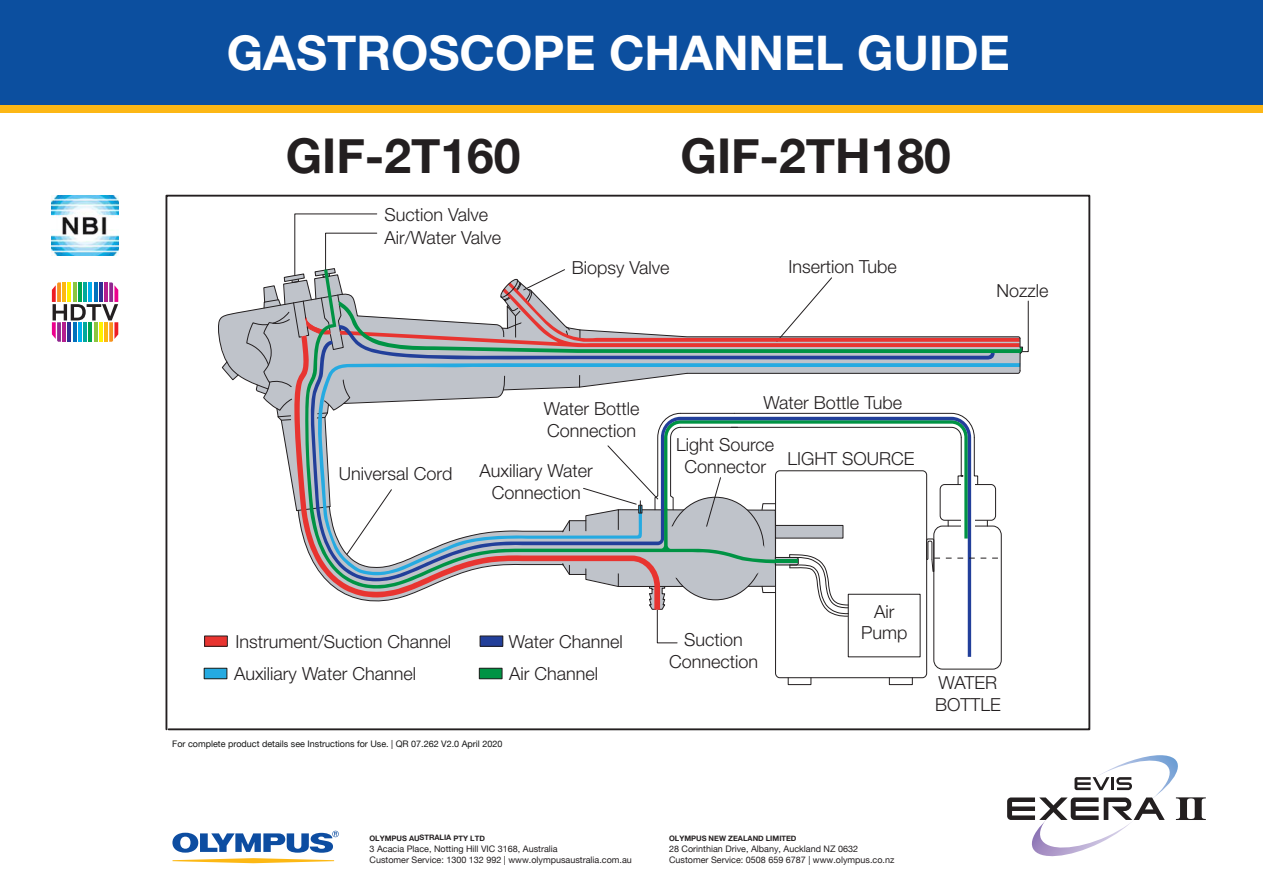
<style>
.page{position:relative;width:1263px;height:893px;background:#fff}
.page>*{position:absolute;margin:0;border:0;box-sizing:border-box;transform-origin:0 0}
.t1{font:700 48px "Helvetica Neue LT Std";color:#fff}
.t2{font:700 48px "Helvetica Neue";color:#231f20}
.t3{font:300 18px/21.6px "Helvetica Neue LT Std";color:#231f20;text-align:center}
.t4{font:9px/10.8px "Helvetica Neue";color:#231f20}
.t5{font:9px "Helvetica Neue";color:#151616}
.t6{font:700 7.5px "Helvetica Neue";color:#231f20}
</style>
<div class="page">
<div style="left:0;top:104px;width:1263px;height:9px;background:#fcb716"></div>
<div style="left:0;top:0;width:1263px;height:104px;background:#0c4f9f"></div>
<svg style="left:1007px;top:755px;width:199px;height:102px"></svg>
<img style="left:51px;top:195px;width:68px;height:61px">
<svg style="left:52px;top:282px;width:66px;height:60px"></svg>
<svg style="left:165px;top:194px;width:926px;height:537px"></svg>
<div style="left:934px;top:526px;width:67px;height:143px;background:#fff;border-radius:9px"></div>
<div style="left:776px;top:471px;width:151px;height:207px;background:#fff;border-radius:4px"></div>
<div style="left:205px;top:636px;width:22px;height:10px;background:#e83430"></div>
<div style="left:479px;top:668px;width:23px;height:11px;background:#009344"></div>
<div style="left:479px;top:668px;width:23px;height:11px;border:1px solid #231f20"></div>
<div style="left:480px;top:636px;width:23px;height:10px;background:#223f9a"></div>
<div style="left:480px;top:635px;width:23px;height:12px;border:1px solid #231f20"></div>
<div style="left:788px;top:677px;width:23px;height:8px;border:1px solid #231f20"></div>
<div style="left:889px;top:677px;width:24px;height:8px;border:1px solid #231f20"></div>
<svg style="left:661px;top:643px;width:310px;height:14px"></svg>
<div style="left:204px;top:635px;width:24px;height:12px;border:1px solid #231f20"></div>
<div style="left:204px;top:668px;width:23px;height:11px;background:#25aae1;border:1px solid #231f20"></div>
<svg style="left:218px;top:213px;width:811px;height:430px"></svg>
<svg style="left:172px;top:831px;width:167px;height:32px"></svg>
<h1 class="t1" style="left:227px;top:23px;width:785px">GASTROSCOPE CHANNEL GUIDE</h1>
<h1 class="t2" style="left:286px;top:126px;width:236px">GIF-2T160</h1>
<h1 class="t2" style="left:681px;top:126px;width:272px">GIF-2TH180</h1>
<p class="t3" style="left:384px;top:203px;width:118px;line-height:22.4px;text-align:left">Suction Valve<br>Air/Water Valve</p>
<p class="t3" style="left:572px;top:256px;width:99px">Biopsy Valve</p>
<p class="t3" style="left:789px;top:256px;width:110px">Insertion Tube</p>
<p class="t3" style="left:339px;top:462px;width:115px">Universal Cord</p>
<p class="t3" style="left:544px;top:398px;width:97px;text-align:left">Water Bottle<br>Connection</p>
<p class="t3" style="left:480px;top:460px;width:115px">Auxiliary Water<br>Connection</p>
<p class="t3" style="left:764px;top:392px;width:140px">Water Bottle Tube</p>
<p class="t3" style="left:676px;top:433px;width:100px">Light Source<br>Connector</p>
<p class="t3" style="left:788px;top:448px;width:129px">LIGHT SOURCE</p>
<p class="t3" style="left:997px;top:279px;width:54px">Nozzle</p>
<p class="t3" style="left:236px;top:630px;width:217px">Instrument/Suction Channel</p>
<p class="t3" style="left:234px;top:662px;width:184px">Auxiliary Water Channel</p>
<p class="t3" style="left:509px;top:630px;width:116px">Water Channel</p>
<p class="t3" style="left:509px;top:662px;width:91px">Air Channel</p>
<p class="t5" style="left:172px;top:738px;width:332px">For complete product details see Instructions for Use. | QR 07.262 V2.0 April 2020</p>
<p class="t6" style="left:369px;top:834px;width:117px">OLYMPUS AU STRALIA PTY LTD</p>
<p class="t4" style="left:370px;top:843px;width:264px">3 Acacia Place, Notting Hill VIC 3168, Australia<br>Customer Service: 1300 132 992 | www.olympusaustralia.com.au</p>
<p class="t3" style="left:669px;top:629px;width:91px">Suction<br>Connection</p>
<p class="t3" style="left:861px;top:600px;width:48px">Air<br>Pump</p>
<p class="t3" style="left:935px;top:672px;width:67px;text-align:left">WATER<br>BOTTLE</p>
<p class="t6" style="left:669px;top:834px;width:129px">OLYMPUS NEW ZEALAND LIMITED</p>
<p class="t4" style="left:669px;top:843px;width:227px">28 Corinthian Drive, Albany, Auckland NZ 0632<br>Customer Service: 0508 659 6787 | www.olympus.co.nz</p>
</div>
